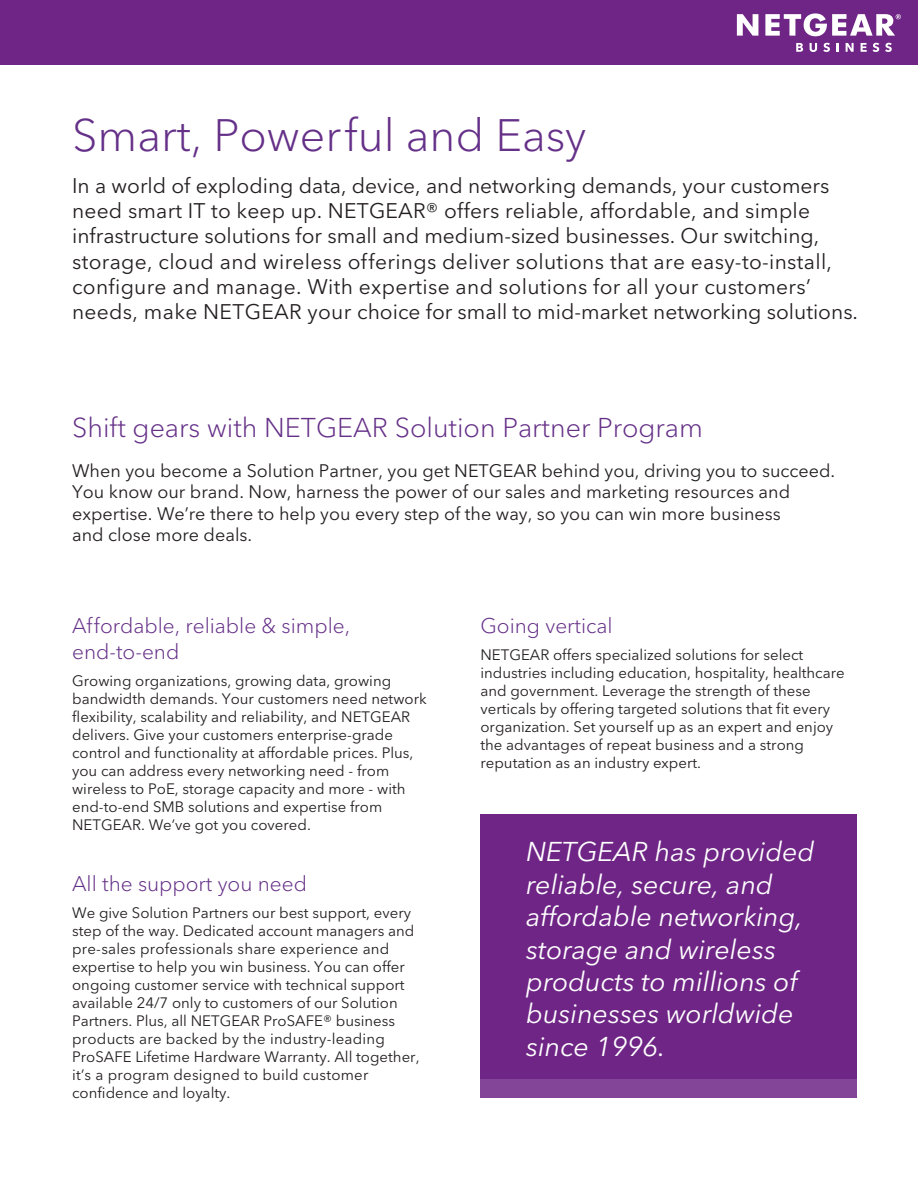
<style>
.page{position:relative;width:918px;height:1188px;background:#fff}
.page>*{position:absolute;margin:0;border:0;box-sizing:border-box;transform-origin:0 0}
.t1{font:300 45px "Avenir Next LT Pro";color:#653088}
.t2{font:italic 27px/32.4px "Avenir Next LT Pro";color:#fff}
.t3{font:300 27px "Avenir Next LT Pro";color:#653088}
.t4{font:21px/25.2px "Avenir Next LT Pro";letter-spacing:.01em;color:#231f20}
.t5{font:300 21px/25.2px "Avenir Next LT Pro";color:#653088}
.t6{font:18px/21.6px "Avenir Next LT Pro";color:#231f20}
.t7{font:15px/18px "Avenir Next LT Pro";color:#231f20}
</style>
<div class="page">
<div style="left:480px;top:814px;width:377px;height:266px;background:#6e2585"></div>
<div style="left:480px;top:1079px;width:377px;height:19px;background:#834597"></div>
<div style="left:0;top:0;width:918px;height:65px;background:#6e2585"></div>
<svg style="left:796px;top:43px;width:7px;height:9px"></svg>
<svg style="left:810px;top:43px;width:7px;height:9px"></svg>
<svg style="left:823px;top:43px;width:7px;height:9px"></svg>
<svg style="left:836px;top:43px;width:3px;height:9px"></svg>
<svg style="left:846px;top:43px;width:8px;height:9px"></svg>
<svg style="left:861px;top:43px;width:6px;height:9px"></svg>
<svg style="left:873px;top:43px;width:6px;height:9px"></svg>
<svg style="left:885px;top:43px;width:7px;height:9px"></svg>
<svg style="left:765px;top:13px;width:136px;height:23px"></svg>
<svg style="left:737px;top:14px;width:21px;height:22px"></svg>
<h1 class="t1" style="left:72px;top:108px;width:516px">Smart, Powerful and Easy</h1>
<p class="t4" style="left:72px;top:172px;width:787px">In a world of exploding data, device, and networking demands, your customers need smart IT to keep up. NETGEAR® offers reliable, affordable, and simple infrastructure solutions for small and medium-sized businesses. Our switching, storage, cloud and wireless offerings deliver solutions that are easy-to-install, configure and manage. With expertise and solutions for all your customers’ needs, make NETGEAR your choice for small to mid-market networking solutions.</p>
<h2 class="t3" style="left:72px;top:411px;width:632px">Shift gears with NETGEAR Solution Partner Program</h2>
<p class="t6" style="left:72px;top:459px;width:765px">When you become a Solution Partner, you get NETGEAR behind you, driving you to succeed.<br>You know our brand. Now, harness the power of our sales and marketing resources and expertise. We’re there to help you every step of the way, so you can win more business<br>and close more deals.</p>
<h3 class="t5" style="left:72px;top:613px;width:279px">Affordable, reliable &amp; simple, end-to-end</h3>
<p class="t7" style="left:72px;top:671px;width:356px">Growing organizations, growing data, growing bandwidth demands. Your customers need network flexibility, scalability and reliability, and NETGEAR delivers. Give your customers enterprise-grade control and functionality at affordable prices. Plus, you can address every networking need - from wireless to PoE, storage capacity and more - with end-to-end SMB solutions and expertise from NETGEAR. We’ve got you covered.</p>
<h3 class="t5" style="left:72px;top:871px;width:236px">All the support you need</h3>
<p class="t7" style="left:72px;top:903px;width:349px">We give Solution Partners our best support, every step of the way. Dedicated account managers and pre-sales professionals share experience and expertise to help you win business. You can offer ongoing customer service with technical support available 24/7 only to customers of our Solution Partners. Plus, all NETGEAR ProSAFE® business products are backed by the industry-leading ProSAFE Lifetime Hardware Warranty. All together, it’s a program designed to build customer confidence and loyalty.</p>
<h3 class="t5" style="left:480px;top:613px;width:134px">Going vertical</h3>
<p class="t7" style="left:480px;top:646px;width:366px">NETGEAR offers specialized solutions for select industries including education, hospitality, healthcare and government. Leverage the strength of these verticals by offering targeted solutions that fit every organization. Set yourself up as an expert and enjoy the advantages of repeat business and a strong reputation as an industry expert.</p>
<h2 class="t2" style="left:526px;top:835px;width:290px">NETGEAR has provided reliable, secure, and affordable networking, storage and wireless products to millions of businesses worldwide since 1996.</h2>
</div>
